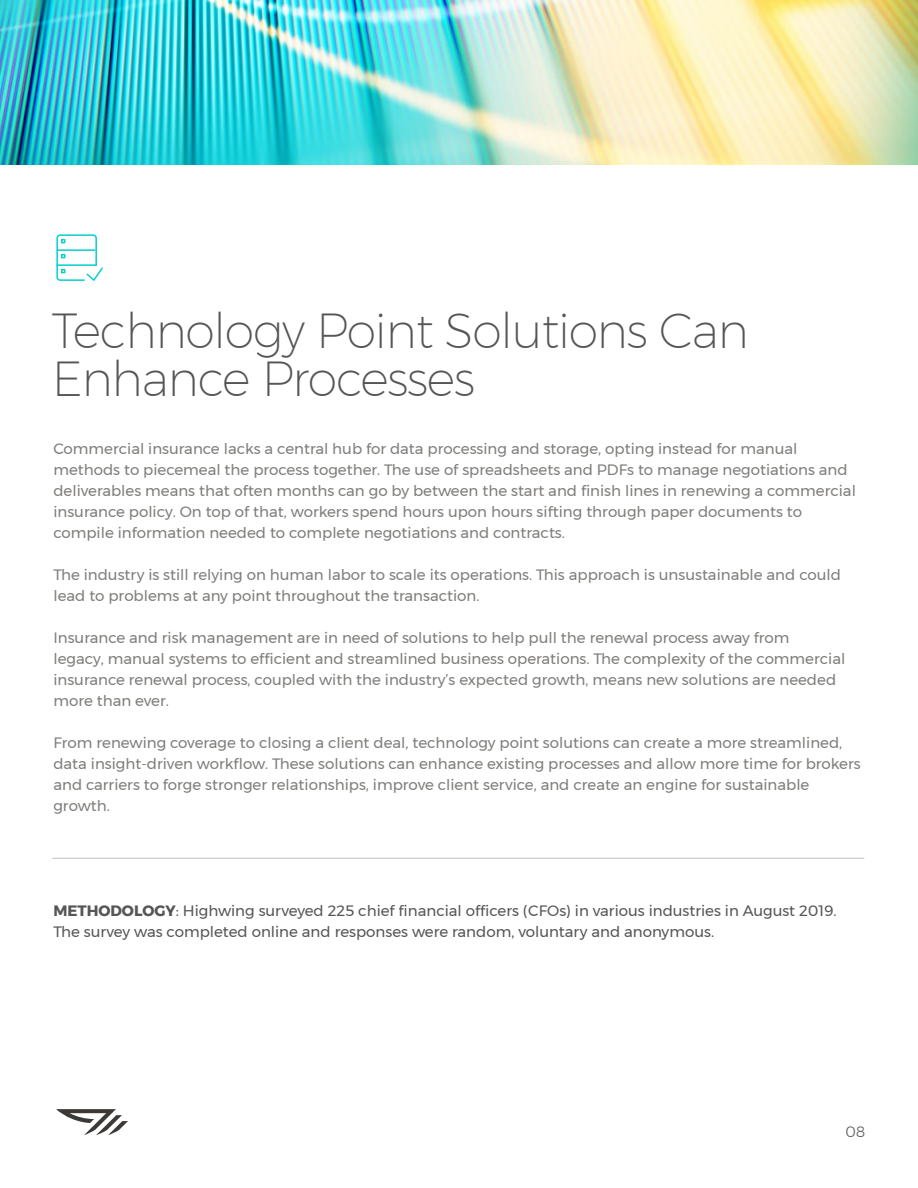
<style>
.page{position:relative;width:918px;height:1188px;background:#fff}
.page>*{position:absolute;margin:0;border:0;box-sizing:border-box;transform-origin:0 0}
.t1{font:200 48px/48px "Montserrat";letter-spacing:-.025em;color:#565655}
.t2{font:15px/21px "Montserrat";color:#7f7e7b}
.t3{font:15px/21px "Montserrat";color:#565655}
.t4{font:300 15px "Montserrat";color:#565655}
.s1{font-weight:700}
</style>
<div class="page">
<img style="left:0;top:0;width:917px;height:164px">
<svg style="left:56px;top:1109px;width:72px;height:26px"></svg>
<hr style="left:52px;top:858px;width:812px;height:1px;background:#c0c0ba">
<svg style="left:56px;top:234px;width:47px;height:47px"></svg>
<h1 class="t1" style="left:52px;top:306px;width:698px">Technology Point Solutions Can<br>Enhance Processes</h1>
<p class="t2" style="left:53px;top:438px;width:804px">Commercial insurance lacks a central hub for data processing and storage, opting instead for manual methods to piecemeal the process together. The use of spreadsheets and PDFs to manage negotiations and deliverables means that often months can go by between the start and finish lines in renewing a commercial insurance policy. On top of that, workers spend hours upon hours sifting through paper documents to compile information needed to complete negotiations and contracts.</p>
<p class="t2" style="left:53px;top:564px;width:789px">The industry is still relying on human labor to scale its operations. This approach is unsustainable and could lead to problems at any point throughout the transaction.</p>
<p class="t2" style="left:53px;top:627px;width:793px">Insurance and risk management are in need of solutions to help pull the renewal process away from<br>legacy, manual systems to efficient and streamlined business operations. The complexity of the commercial insurance renewal process, coupled with the industry’s expected growth, means new solutions are needed more than ever.</p>
<p class="t2" style="left:53px;top:732px;width:809px">From renewing coverage to closing a client deal, technology point solutions can create a more streamlined, data insight-driven workflow. These solutions can enhance existing processes and allow more time for brokers and carriers to forge stronger relationships, improve client service, and create an engine for sustainable growth.</p>
<p class="t3" style="left:53px;top:900px;width:785px"><span class="s1">METHODOLOGY</span>: Highwing surveyed 225 chief financial officers (CFOs) in various industries in August 2019.<br>The survey was completed online and responses were random, voluntary and anonymous.</p>
<p class="t4" style="left:845px;top:1120px;width:22px">08</p>
</div>
